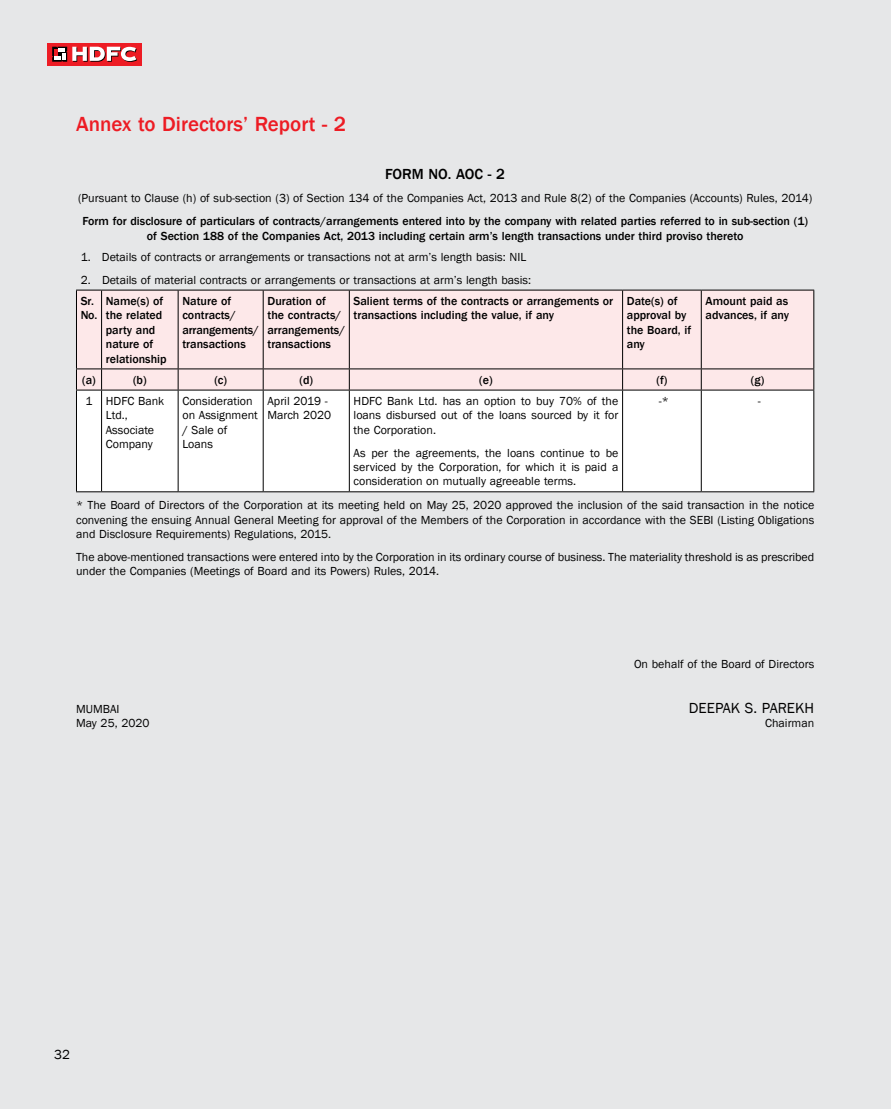
<style>
.page{position:relative;width:891px;height:1109px;background:#fff}
.page>*{position:absolute;margin:0;border:0;box-sizing:border-box;transform-origin:0 0}
.t1{font:500 21px "Franklin Gothic";color:#ed1c24}
.t2{font:15px "Franklin Gothic";color:#000}
.t3{font:500 15px "Franklin Gothic";color:#000}
.t4{font:13.5px "Franklin Gothic";color:#000}
.t5{font:12px/14.4px "Franklin Gothic";color:#000}
.t6{font:500 12px/14.4px "Franklin Gothic";color:#000}
</style>
<div class="page">
<div style="left:0;top:0;width:891px;height:1108px;background:#e6e7e8"></div>
<div style="left:47px;top:43px;width:95px;height:22px;background:#ed1c24"></div>
<svg style="left:52px;top:47px;width:85px;height:15px"></svg>
<div style="left:77px;top:291px;width:736px;height:98px;background:#fde8e9"></div>
<div style="left:77px;top:390px;width:736px;height:101px;background:#fff"></div>
<svg style="left:77px;top:290px;width:24px;height:1px"></svg>
<hr style="left:76px;top:290px;width:1px;height:78px;background:#000">
<hr style="left:102px;top:290px;width:76px;height:1px;background:#000">
<hr style="left:101px;top:290px;width:1px;height:78px;background:#000">
<hr style="left:178px;top:290px;width:85px;height:1px;background:#000">
<hr style="left:178px;top:290px;width:1px;height:78px;background:#000">
<hr style="left:263px;top:290px;width:86px;height:1px;background:#000">
<hr style="left:263px;top:290px;width:1px;height:78px;background:#000">
<hr style="left:349px;top:290px;width:273px;height:1px;background:#000">
<hr style="left:349px;top:290px;width:1px;height:78px;background:#000">
<hr style="left:622px;top:290px;width:79px;height:1px;background:#000">
<hr style="left:622px;top:290px;width:1px;height:78px;background:#000">
<hr style="left:701px;top:290px;width:113px;height:1px;background:#000">
<hr style="left:701px;top:290px;width:1px;height:78px;background:#000">
<hr style="left:813px;top:290px;width:1px;height:78px;background:#000">
<hr style="left:102px;top:368px;width:76px;height:1px;background:#000">
<hr style="left:178px;top:368px;width:85px;height:1px;background:#000">
<svg style="left:178px;top:369px;width:1px;height:20px"></svg>
<hr style="left:263px;top:368px;width:86px;height:1px;background:#000">
<svg style="left:263px;top:369px;width:1px;height:20px"></svg>
<hr style="left:349px;top:368px;width:273px;height:1px;background:#000">
<svg style="left:349px;top:369px;width:1px;height:20px"></svg>
<hr style="left:622px;top:368px;width:79px;height:1px;background:#000">
<svg style="left:622px;top:369px;width:1px;height:20px"></svg>
<hr style="left:701px;top:368px;width:113px;height:1px;background:#000">
<svg style="left:701px;top:369px;width:1px;height:20px"></svg>
<svg style="left:813px;top:369px;width:1px;height:20px"></svg>
<svg style="left:76px;top:368px;width:26px;height:22px"></svg>
<hr style="left:76px;top:390px;width:1px;height:101px;background:#000">
<hr style="left:102px;top:389px;width:76px;height:1px;background:#000">
<hr style="left:101px;top:390px;width:1px;height:101px;background:#000">
<hr style="left:178px;top:389px;width:85px;height:1px;background:#000">
<hr style="left:178px;top:390px;width:1px;height:101px;background:#000">
<hr style="left:263px;top:389px;width:86px;height:1px;background:#000">
<hr style="left:263px;top:390px;width:1px;height:101px;background:#000">
<hr style="left:349px;top:389px;width:273px;height:1px;background:#000">
<hr style="left:349px;top:390px;width:1px;height:101px;background:#000">
<hr style="left:622px;top:389px;width:79px;height:1px;background:#000">
<hr style="left:622px;top:390px;width:1px;height:101px;background:#000">
<hr style="left:701px;top:389px;width:113px;height:1px;background:#000">
<hr style="left:701px;top:390px;width:1px;height:101px;background:#000">
<hr style="left:813px;top:390px;width:1px;height:101px;background:#000">
<svg style="left:76px;top:491px;width:26px;height:1px"></svg>
<hr style="left:102px;top:491px;width:76px;height:1px;background:#000">
<hr style="left:178px;top:491px;width:85px;height:1px;background:#000">
<hr style="left:263px;top:491px;width:86px;height:1px;background:#000">
<hr style="left:349px;top:491px;width:273px;height:1px;background:#000">
<hr style="left:622px;top:491px;width:79px;height:1px;background:#000">
<hr style="left:701px;top:491px;width:113px;height:1px;background:#000">
<h1 class="t1" style="left:76px;top:111px;width:271px">Annex to Directors’ Report - 2</h1>
<p class="t3" style="left:385px;top:165px;width:121px">FORM NO. AOC - 2</p>
<p class="t5" style="left:78px;top:191px;width:736px">(Pursuant to Clause (h) of sub-section (3) of Section 134 of the Companies Act, 2013 and Rule 8(2) of the Companies (Accounts) Rules, 2014)</p>
<p class="t6" style="left:82px;top:214px;width:727px;text-align:center">Form for disclosure of particulars of contracts/arrangements entered into by the company with related parties referred to in sub-section (1) of Section 188 of the Companies Act, 2013 including certain arm’s length transactions under third proviso thereto</p>
<p class="t5" style="left:81px;top:250px;width:447px">1. Details of contracts or arrangements or transactions not at arm’s length basis: NIL</p>
<p class="t5" style="left:81px;top:273px;width:452px">2. Details of material contracts or arrangements or transactions at arm’s length basis:</p>
<p class="t6" style="left:81px;top:294px;width:18px">Sr.<br>No.</p>
<p class="t6" style="left:106px;top:294px;width:62px">Name(s) of the related party and nature of relationship</p>
<p class="t6" style="left:182px;top:294px;width:78px">Nature of contracts/ arrangements/ transactions</p>
<p class="t6" style="left:267px;top:294px;width:79px">Duration of the contracts/ arrangements/ transactions</p>
<p class="t6" style="left:353px;top:294px;width:261px">Salient terms of the contracts or arrangements or transactions including the value, if any</p>
<p class="t6" style="left:627px;top:294px;width:66px">Date(s) of approval by the Board, if any</p>
<p class="t6" style="left:705px;top:294px;width:85px">Amount paid as advances, if any</p>
<p class="t6" style="left:82px;top:372px;width:15px">(a)</p>
<p class="t6" style="left:133px;top:372px;width:15px">(b)</p>
<p class="t6" style="left:214px;top:372px;width:14px">(c)</p>
<p class="t6" style="left:299px;top:372px;width:15px">(d)</p>
<p class="t6" style="left:479px;top:372px;width:15px">(e)</p>
<p class="t6" style="left:656px;top:372px;width:12px">(f)</p>
<p class="t6" style="left:751px;top:372px;width:15px">(g)</p>
<p class="t5" style="left:106px;top:394px;width:60px;text-indent:-20px">1 HDFC Bank<br>Ltd.,<br>Associate<br>Company</p>
<p class="t5" style="left:182px;top:394px;width:77px">Consideration on Assignment / Sale of<br>Loans</p>
<p class="t5" style="left:267px;top:394px;width:65px">April 2019 -<br>March 2020</p>
<p class="t5" style="left:354px;top:394px;width:266px;text-align:justify">HDFC Bank Ltd. has an option to buy 70% of the loans disbursed out of the loans sourced by it for the Corporation.</p>
<p class="t5" style="left:354px;top:445px;width:266px;text-align:justify">As per the agreements, the loans continue to be serviced by the Corporation, for which it is paid a consideration on mutually agreeable terms.</p>
<p class="t5" style="left:659px;top:394px;width:12px">-*</p>
<p class="t5" style="left:758px;top:394px;width:4px">-</p>
<p class="t5" style="left:76px;top:498px;width:739px;text-align:justify">* The Board of Directors of the Corporation at its meeting held on May 25, 2020 approved the inclusion of the said transaction in the notice convening the ensuing Annual General Meeting for approval of the Members of the Corporation in accordance with the SEBI (Listing Obligations and Disclosure Requirements) Regulations, 2015.</p>
<p class="t5" style="left:76px;top:550px;width:739px">The above-mentioned transactions were entered into by the Corporation in its ordinary course of business. The materiality threshold is as prescribed under the Companies (Meetings of Board and its Powers) Rules, 2014.</p>
<p class="t5" style="left:634px;top:657px;width:182px">On behalf of the Board of Directors</p>
<p class="t5" style="left:76px;top:702px;width:45px">MUMBAI</p>
<p class="t2" style="left:689px;top:698px;width:127px">DEEPAK S. PAREKH</p>
<p class="t5" style="left:76px;top:715px;width:75px">May 25, 2020</p>
<p class="t5" style="left:765px;top:715px;width:51px">Chairman</p>
<p class="t4" style="left:54px;top:1045px;width:17px">32</p>
</div>
